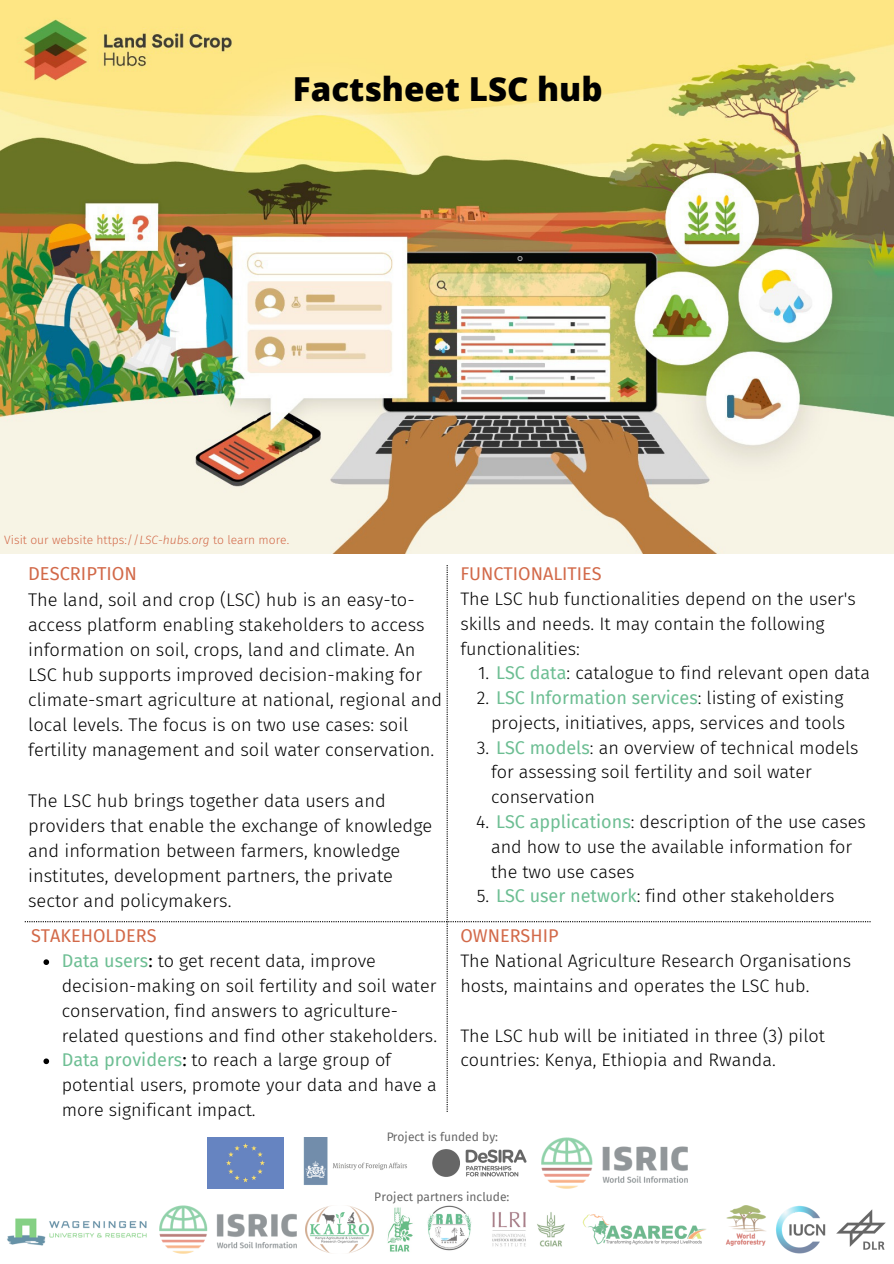
<style>
.page{position:relative;width:894px;height:1264px;background:#fff}
.page>*{position:absolute;margin:0;border:0;box-sizing:border-box;transform-origin:0 0}
.t1{font:800 33px "Open Sans";color:#000}
.t2{font:300 18.3px/25px "Fira Sans";color:#000}
.t3{font:18.3px "Fira Sans";color:#d26949}
.t4{font:300 18px/24.8px "Fira Sans";color:#000}
.t5{font:18px "Fira Sans";color:#d26949}
.t6{font:300 12px "Fira Sans";color:#d26949}
.t7{font:12px "Fira Sans";color:#000}
.s1{font-style:italic}
.s2{font-weight:400;color:#6dbe93}
.s3{font-weight:400}
</style>
<div class="page">
<img style="left:492px;top:1212px;width:73px;height:35px">
<img style="left:305px;top:1205px;width:69px;height:48px">
<img style="left:387px;top:1207px;width:26px;height:45px">
<img style="left:427px;top:1205px;width:45px;height:46px">
<img style="left:7px;top:1218px;width:140px;height:28px">
<img style="left:159px;top:1205px;width:137px;height:48px">
<img style="left:836px;top:1209px;width:50px;height:41px">
<img style="left:776px;top:1205px;width:49px;height:48px">
<img style="left:582px;top:1214px;width:124px;height:31px">
<img style="left:725px;top:1205px;width:40px;height:41px">
<div style="left:207px;top:1137px;width:77px;height:51px;background:#6684c1"></div>
<img style="left:303px;top:1137px;width:104px;height:48px">
<img style="left:432px;top:1149px;width:95px;height:28px">
<img style="left:541px;top:1137px;width:146px;height:51px">
<img style="left:0;top:0;width:893px;height:553px">
<svg style="left:25px;top:565px;width:845px;height:546px"></svg>
<p class="t1" style="left:293px;top:66px;width:311px">Factsheet LSC hub</p>
<p class="t6" style="left:4px;top:533px;width:286px">Visit our website https://<span class="s1">LSC-hubs.org</span> to learn more.</p>
<p class="t3" style="left:28px;top:563px;width:110px">DESCRIPTION</p>
<p class="t2" style="left:28px;top:587px;width:415px">The land, soil and crop (LSC) hub is an easy-to&shy;access platform enabling stakeholders to access information on soil, crops, land and climate. An LSC hub supports improved decision-making for climate-smart agriculture at national, regional and local levels. The focus is on two use cases: soil fertility management and soil water conservation.</p>
<p class="t2" style="left:28px;top:788px;width:405px">The LSC hub brings together data users and providers that enable the exchange of knowledge and information between farmers, knowledge institutes, development partners, the private sector and policymakers.</p>
<p class="t5" style="left:31px;top:925px;width:127px">STAKEHOLDERS</p>
<p class="t4" style="left:62px;top:948px;width:377px"><span class="s2">Data users</span><span class="s3">:</span> to get recent data, improve decision-making on soil fertility and soil water conservation, find answers to agriculture&shy;related questions and find other stakeholders.</p>
<p class="t4" style="left:62px;top:1047px;width:376px"><span class="s2">Data providers</span><span class="s3">:</span> to reach a large group of potential users, promote your data and have a more significant impact.</p>
<p class="t5" style="left:460px;top:563px;width:143px">FUNCTIONALITIES</p>
<p class="t4" style="left:460px;top:586px;width:397px">The LSC hub functionalities depend on the user's skills and needs. It may contain the following functionalities:</p>
<p class="t4" style="left:478px;top:661px;width:393px">1. <span class="s2">LSC data</span>: catalogue to find relevant open data</p>
<p class="t4" style="left:476px;top:685px;width:370px;text-align:right">2. <span class="s2">LSC Information services</span>: listing of existing projects, initiatives, apps, services and tools</p>
<p class="t4" style="left:491px;top:735px;width:369px;text-indent:-14px">3. <span class="s2">LSC models</span>: an overview of technical models for assessing soil fertility and soil water conservation</p>
<p class="t4" style="left:491px;top:809px;width:376px;text-indent:-15px">4. <span class="s2">LSC applications</span>: description of the use cases and how to use the available information for the two use cases</p>
<p class="t4" style="left:476px;top:884px;width:359px">5. <span class="s2">LSC user network</span>: find other stakeholders</p>
<p class="t5" style="left:460px;top:925px;width:100px">OWNERSHIP</p>
<p class="t4" style="left:460px;top:948px;width:392px">The National Agriculture Research Organisations hosts, maintains and operates the LSC hub.</p>
<p class="t4" style="left:460px;top:1023px;width:366px">The LSC hub will be initiated in three (3) pilot countries: Kenya, Ethiopia and Rwanda.</p>
<p class="t7" style="left:386px;top:1129px;width:114px">Project is funded by:</p>
<p class="t7" style="left:374px;top:1189px;width:136px">Project partners include:</p>
</div>
